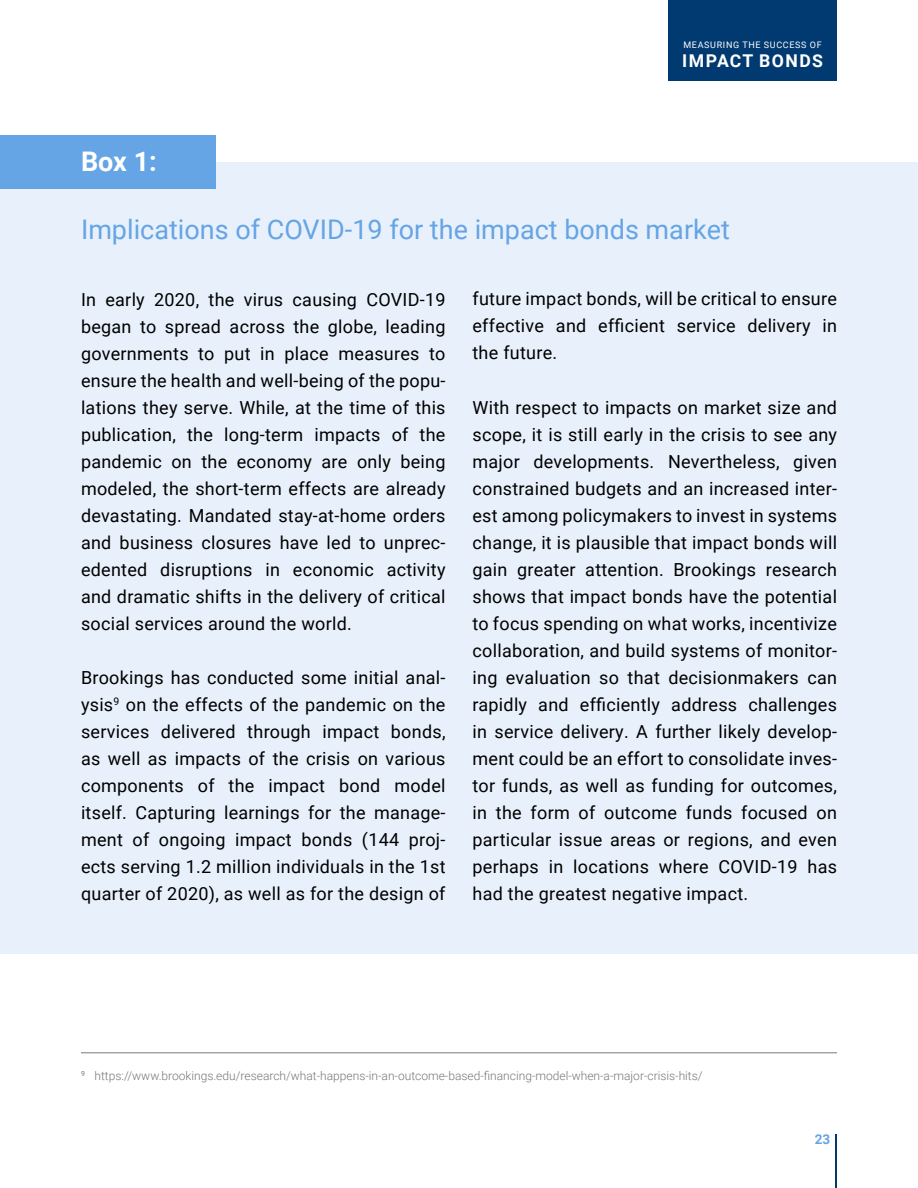
<style>
.page{position:relative;width:918px;height:1188px;background:#fff}
.page>*{position:absolute;margin:0;border:0;box-sizing:border-box;transform-origin:0 0}
.t1{font:27px "Roboto";color:#65a4e5}
.t2{font:700 27px "Roboto";color:#fff}
.t3{font:18px/27px "Roboto";letter-spacing:.015em;color:#000;text-align:justify}
.t4{font:700 17.7px "Roboto";letter-spacing:.075em;color:#fff}
.t5{font:700 13.5px "Roboto";color:#65a4e5}
.t6{font:300 12px "Roboto";color:#777}
.t7{font:9px "Roboto";letter-spacing:.075em;color:#fff}
</style>
<div class="page">
<hr style="left:836px;top:1134px;width:1px;height:54px;background:#003a70">
<div style="left:668px;top:0;width:169px;height:81px;background:#003a70"></div>
<div style="left:0;top:162px;width:918px;height:792px;background:#e8f1fb"></div>
<div style="left:0;top:135px;width:216px;height:54px;background:#65a4e5"></div>
<hr style="left:81px;top:1053px;width:756px;height:1px;background:#777">
<h1 class="t2" style="left:81px;top:142px;width:77px">Box 1:</h1>
<p class="t7" style="left:683px;top:38px;width:140px">MEASURING THE SUCCESS OF</p>
<p class="t4" style="left:682px;top:48px;width:142px">IMPACT BONDS</p>
<h1 class="t1" style="left:81px;top:210px;width:650px">Implications of COVID-19 for the impact bonds market</h1>
<p class="t3" style="left:81px;top:285px;width:366px">In early 2020, the virus causing COVID-19 began to spread across the globe, leading governments to put in place measures to ensure the health and well-being of the popu&shy;lations they serve. While, at the time of this publication, the long-term impacts of the pandemic on the economy are only being modeled, the short-term effects are already devastating. Mandated stay-at-home orders and business closures have led to unprec&shy;edented disruptions in economic activity and dramatic shifts in the delivery of critical social services around the world.</p>
<p class="t3" style="left:81px;top:663px;width:366px">Brookings has conducted some initial anal&shy;ysis<sup>9</sup> on the effects of the pandemic on the services delivered through impact bonds, as well as impacts of the crisis on various components of the impact bond model itself. Capturing learnings for the manage&shy;ment of ongoing impact bonds (144 proj&shy;ects serving 1.2 million individuals in the 1st quarter of 2020), as well as for the design of</p>
<p class="t3" style="left:473px;top:285px;width:366px">future impact bonds, will be critical to ensure effective and efficient service delivery in the future.</p>
<p class="t3" style="left:473px;top:393px;width:366px">With respect to impacts on market size and scope, it is still early in the crisis to see any major developments. Nevertheless, given constrained budgets and an increased inter&shy;est among policymakers to invest in systems change, it is plausible that impact bonds will gain greater attention. Brookings research shows that impact bonds have the potential to focus spending on what works, incentivize collaboration, and build systems of monitor&shy;ing evaluation so that decisionmakers can rapidly and efficiently address challenges in service delivery. A further likely develop&shy;ment could be an effort to consolidate inves&shy;tor funds, as well as funding for outcomes, in the form of outcome funds focused on particular issue areas or regions, and even perhaps in locations where COVID-19 has had the greatest negative impact.</p>
<p class="t6" style="left:81px;top:1067px;width:623px"><sup>9</sup> https://www.brookings.edu/research/what-happens-in-an-outcome-based-financing-model-when-a-major-crisis-hits/</p>
<p class="t5" style="left:815px;top:1129px;width:17px">23</p>
</div>
